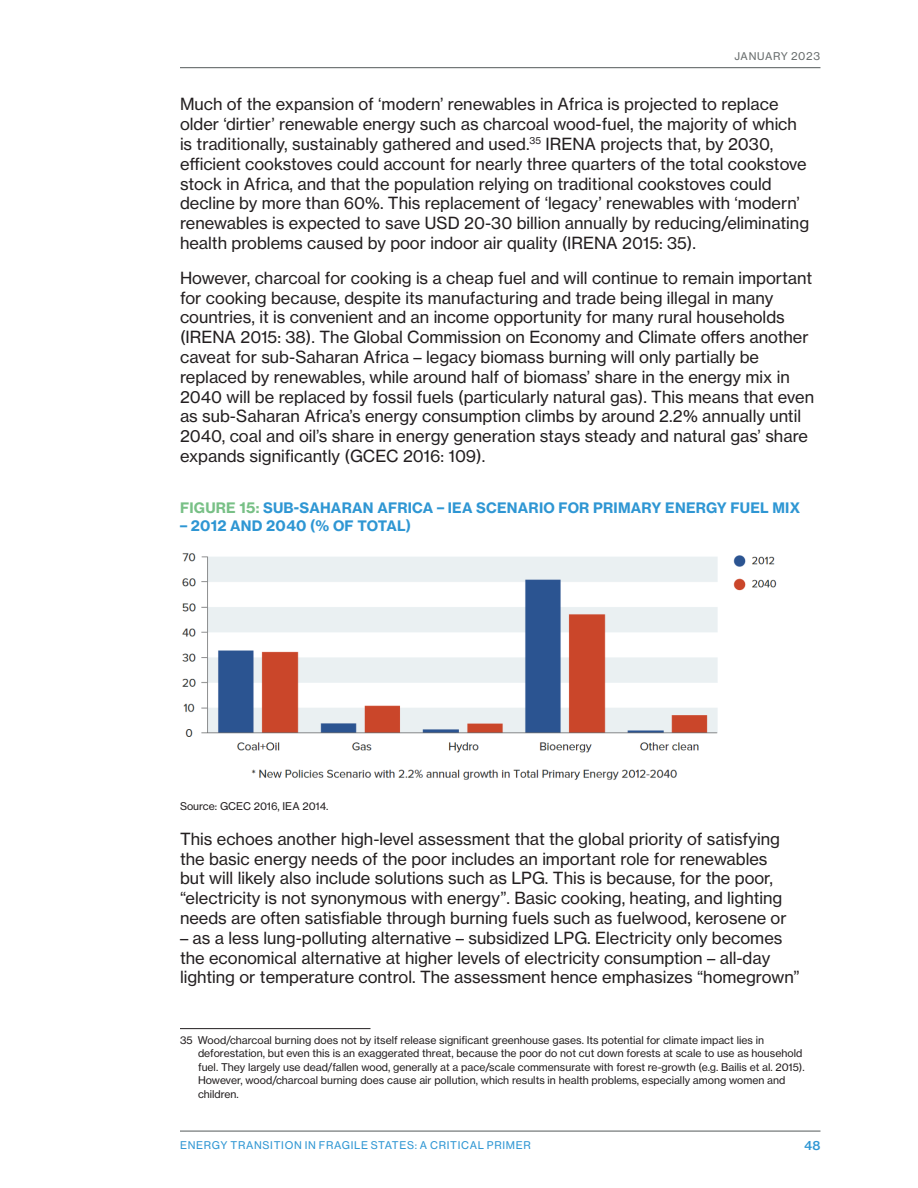
<style>
.page{position:relative;width:918px;height:1188px;background:#fff}
.page>*{position:absolute;margin:0;border:0;box-sizing:border-box;transform-origin:0 0}
.Body{font:16.5px/19.8px "N Haas Grotesk TX Pro 55 Rg";color:#231f20}
.D_head_for_Tables{font:14.25px "N Haas Grotesk TX Pro 75 Bd";letter-spacing:.015em;color:#2e96d3}
.t1{font:12px "N Haas Grotesk TX Pro 65 Md";color:#2e96d3}
.footnote_double_numb{font:10.5px/13.5px "N Haas Grotesk TX Pro 55 Rg";color:#231f20}
.t2{font:10.5px "N Haas Grotesk TX Pro 55 Rg";letter-spacing:.065em;color:#2e96d3}
.credit{font:10.5px "N Haas Grotesk TX Pro 55 Rg";color:#231f20}
.t3{font:10.5px "N Haas Grotesk TX Pro 55 Rg";letter-spacing:.065em;color:#676c6c}
.s1{color:#78c086}
</style>
<div class="page">
<hr style="left:180px;top:67px;width:640px;height:1px;background:#676c6c">
<hr style="left:180px;top:1131px;width:640px;height:1px;background:#676c6c">
<hr style="left:180px;top:1028px;width:190px;height:1px;background:#231f20">
<img style="left:182px;top:553px;width:595px;height:227px">
<p class="t3" style="left:734px;top:50px;width:87px">JANUARY 2023</p>
<p class="Body" style="left:180px;top:94px;width:631px">Much of the expansion of ‘modern’ renewables in Africa is projected to replace older ‘dirtier’ renewable energy such as charcoal wood-fuel, the majority of which is traditionally, sustainably gathered and used.<sup>35</sup> IRENA projects that, by 2030, efficient cookstoves could account for nearly three quarters of the total cookstove stock in Africa, and that the population relying on traditional cookstoves could decline by more than 60%. This replacement of ‘legacy’ renewables with ‘modern’ renewables is expected to save USD 20-30 billion annually by reducing/eliminating health problems caused by poor indoor air quality (IRENA 2015: 35).</p>
<p class="Body" style="left:180px;top:268px;width:636px">However, charcoal for cooking is a cheap fuel and will continue to remain important for cooking because, despite its manufacturing and trade being illegal in many countries, it is convenient and an income opportunity for many rural households (IRENA 2015: 38). The Global Commission on Economy and Climate offers another caveat for sub-Saharan Africa – legacy biomass burning will only partially be replaced by renewables, while around half of biomass’ share in the energy mix in 2040 will be replaced by fossil fuels (particularly natural gas). This means that even as sub-Saharan Africa’s energy consumption climbs by around 2.2% annually until 2040, coal and oil’s share in energy generation stays steady and natural gas’ share expands significantly (GCEC 2016: 109).</p>
<h4 class="D_head_for_Tables" style="left:180px;top:499px;width:621px"><span class="s1">FIGURE 15:</span> SUB-SAHARAN AFRICA – IEA SCENARIO FOR PRIMARY ENERGY FUEL MIX</h4>
<h4 class="D_head_for_Tables" style="left:180px;top:517px;width:233px">– 2012 AND 2040 (% OF TOTAL)</h4>
<p class="credit" style="left:180px;top:800px;width:150px">Source: GCEC 2016, IEA 2014.</p>
<p class="Body" style="left:180px;top:829px;width:608px">This echoes another high-level assessment that the global priority of satisfying the basic energy needs of the poor includes an important role for renewables but will likely also include solutions such as LPG. This is because, for the poor, “electricity is not synonymous with energy”. Basic cooking, heating, and lighting needs are often satisfiable through burning fuels such as fuelwood, kerosene or</p>
<p class="Body" style="left:180px;top:928px;width:621px">– as a less lung-polluting alternative – subsidized LPG. Electricity only becomes the economical alternative at higher levels of electricity consumption – all-day lighting or temperature control. The assessment hence emphasizes “homegrown”</p>
<p class="footnote_double_numb" style="left:198px;top:1033px;width:608px;text-indent:-18px">35 Wood/charcoal burning does not by itself release significant greenhouse gases. Its potential for climate impact lies in deforestation, but even this is an exaggerated threat, because the poor do not cut down forests at scale to use as household fuel. They largely use dead/fallen wood, generally at a pace/scale commensurate with forest re-growth (e.g. Bailis et al. 2015).<br>However, wood/charcoal burning does cause air pollution, which results in health problems, especially among women and children.</p>
<p class="t2" style="left:180px;top:1139px;width:352px">ENERGY TRANSITION IN FRAGILE STATES: A CRITICAL PRIMER</p>
<p class="t1" style="left:804px;top:1138px;width:18px">48</p>
</div>
